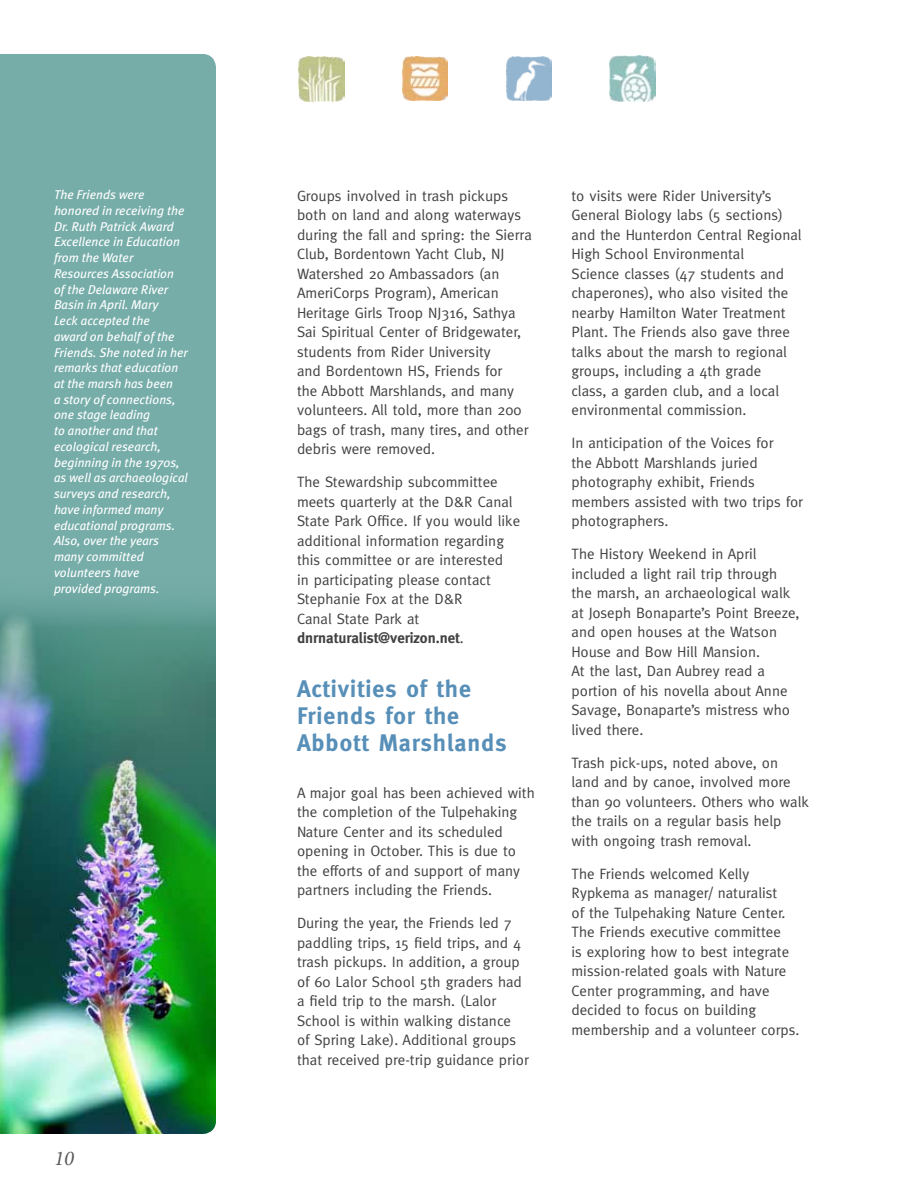
<style>
.page{position:relative;width:918px;height:1188px;background:#fff}
.page>*{position:absolute;margin:0;border:0;box-sizing:border-box;transform-origin:0 0}
.t1{font:700 24px/27px "Meta";letter-spacing:.04em;color:#578fb8}
.t2{font:italic 21px "Minion Pro";color:#58595b}
.t3{font:15px/19.5px "Meta";color:#414042}
.t4{font:italic 12.75px/15.8px "Meta Plus";color:#fff}
.s1{font-weight:700}
</style>
<div class="page">
<img style="left:403px;top:56px;width:45px;height:45px">
<img style="left:299px;top:56px;width:45px;height:45px">
<img style="left:506px;top:56px;width:46px;height:45px">
<img style="left:610px;top:56px;width:45px;height:45px">
<div style="left:0;top:54px;width:216px;height:508px;background:#76ada9"></div>
<img style="left:0;top:562px;width:216px;height:572px">
<p class="t4" style="left:54px;top:187px;width:135px">The Friends were honored in receiving the<br>Dr. Ruth Patrick Award<br>Excellence in Education from the Water<br>Resources Association<br>of the Delaware River<br>Basin in April. Mary<br>Leck accepted the<br>award on behalf of the<br>Friends. She noted in her remarks that education at the marsh has been<br>a story of connections, one stage leading<br>to another and that ecological research, beginning in the 1970s, as well as archaeological surveys and research, have informed many educational programs.<br>Also, over the years many committed volunteers have provided programs.</p>
<h2 class="t2" style="left:54px;top:1144px;width:22px">10</h2>
<p class="t3" style="left:297px;top:186px;width:236px">Groups involved in trash pickups both on land and along waterways during the fall and spring: the Sierra<br>Club, Bordentown Yacht Club, NJ<br>Watershed 20 Ambassadors (an<br>AmeriCorps Program), American<br>Heritage Girls Troop NJ316, Sathya<br>Sai Spiritual Center of Bridgewater, students from Rider University<br>and Bordentown HS, Friends for<br>the Abbott Marshlands, and many volunteers. All told, more than 200 bags of trash, many tires, and other debris were removed.</p>
<p class="t3" style="left:297px;top:472px;width:225px">The Stewardship subcommittee meets quarterly at the D&amp;R Canal<br>State Park Office. If you would like additional information regarding this committee or are interested<br>in participating please contact<br>Stephanie Fox at the D&amp;R<br>Canal State Park at <span class="s1">dnrnaturalist@verizon.net</span>.</p>
<h1 class="t1" style="left:297px;top:675px;width:211px">Activities of the<br>Friends for the<br>Abbott Marshlands</h1>
<p class="t3" style="left:297px;top:783px;width:239px">A major goal has been achieved with the completion of the Tulpehaking Nature Center and its scheduled opening in October. This is due to the efforts of and support of many partners including the Friends.</p>
<p class="t3" style="left:297px;top:913px;width:233px">During the year, the Friends led 7 paddling trips, 15 field trips, and 4 trash pickups. In addition, a group of 60 Lalor School 5th graders had a field trip to the marsh. (Lalor School is within walking distance<br>of Spring Lake). Additional groups that received pre-trip guidance prior</p>
<p class="t3" style="left:572px;top:186px;width:232px">to visits were Rider University’s<br>General Biology labs (5 sections) and the Hunterdon Central Regional<br>High School Environmental<br>Science classes (47 students and chaperones), who also visited the nearby Hamilton Water Treatment<br>Plant. The Friends also gave three talks about the marsh to regional groups, including a 4th grade<br>class, a garden club, and a local environmental commission.</p>
<p class="t3" style="left:572px;top:433px;width:233px">In anticipation of the Voices for<br>the Abbott Marshlands juried photography exhibit, Friends members assisted with two trips for photographers.</p>
<p class="t3" style="left:572px;top:544px;width:230px">The History Weekend in April included a light rail trip through the marsh, an archaeological walk at Joseph Bonaparte’s Point Breeze, and open houses at the Watson<br>House and Bow Hill Mansion.<br>At the last, Dan Aubrey read a portion of his novella about Anne<br>Savage, Bonaparte’s mistress who lived there.</p>
<p class="t3" style="left:572px;top:753px;width:239px">Trash pick-ups, noted above, on land and by canoe, involved more than 90 volunteers. Others who walk the trails on a regular basis help with ongoing trash removal.</p>
<p class="t3" style="left:572px;top:864px;width:230px">The Friends welcomed Kelly<br>Rypkema as manager/ naturalist<br>of the Tulpehaking Nature Center.<br>The Friends executive committee<br>is exploring how to best integrate mission-related goals with Nature<br>Center programming, and have decided to focus on building membership and a volunteer corps.</p>
</div>
